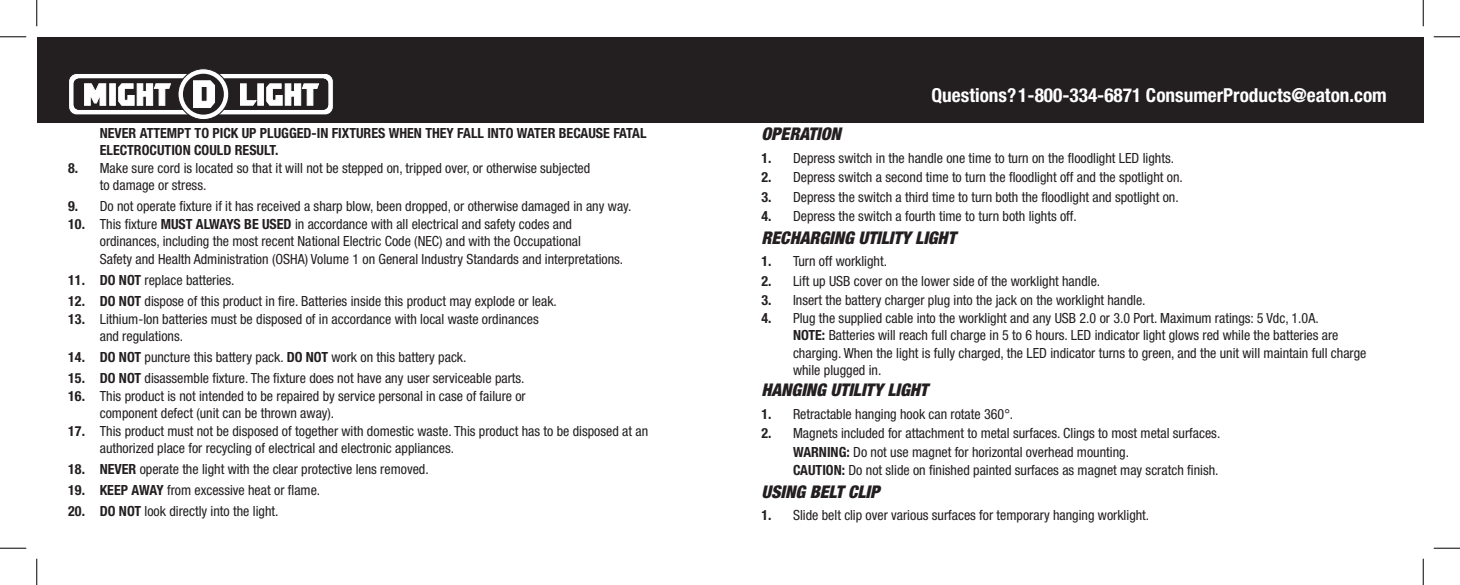
<style>
.page{position:relative;width:1460px;height:585px;background:#fff}
.page>*{position:absolute;margin:0;border:0;box-sizing:border-box;transform-origin:0 0}
.t1{font:700 condensed 19.25px "Helvetica Neue LT Std";color:#fff}
.t2{font:italic 900 condensed 17.5px "Helvetica Neue LT Std";color:#231f20}
.t3{font:condensed 14px/17.5px "Helvetica Neue LT Std";color:#231f20}
.t4{font:700 condensed 14px/17.5px "Helvetica Neue LT Std";color:#231f20}
.s1{font-weight:700}
</style>
<div class="page">
<div style="left:37px;top:37px;width:1386px;height:85px;background:#231f20"></div>
<div style="left:69px;top:73px;width:264px;height:42px;background:#fff;border-radius:8px"></div>
<div style="left:68px;top:73px;width:266px;height:42px;border:1px solid #231f20;border-radius:8px"></div>
<svg style="left:72px;top:77px;width:258px;height:35px"></svg>
<svg style="left:74px;top:79px;width:254px;height:31px"></svg>
<div style="left:75px;top:80px;width:252px;height:28px;background:#231f20;border-radius:4px"></div>
<div style="left:75px;top:80px;width:252px;height:29px;border:1px solid #231f20;border-radius:4px"></div>
<svg style="left:84px;top:83px;width:22px;height:23px"></svg>
<div style="left:110px;top:84px;width:5px;height:21px;background:#fff"></div>
<svg style="left:118px;top:83px;width:53px;height:23px"></svg>
<div style="left:258px;top:84px;width:5px;height:21px;background:#fff"></div>
<svg style="left:266px;top:83px;width:53px;height:22px"></svg>
<svg style="left:240px;top:83px;width:17px;height:22px"></svg>
<svg style="left:178px;top:69px;width:51px;height:50px"></svg>
<div style="left:177px;top:68px;width:52px;height:52px;border:1px solid #231f20;border-radius:50%"></div>
<div style="left:183px;top:74px;width:41px;height:41px;background:#231f20;border-radius:50%"></div>
<svg style="left:193px;top:80px;width:22px;height:28px"></svg>
<svg style="left:0;top:36px;width:26px;height:1px"></svg>
<svg style="left:1433px;top:36px;width:27px;height:1px"></svg>
<svg style="left:0;top:547px;width:26px;height:1px"></svg>
<svg style="left:1433px;top:547px;width:27px;height:1px"></svg>
<svg style="left:36px;top:0;width:1px;height:26px"></svg>
<svg style="left:36px;top:558px;width:1px;height:26px"></svg>
<svg style="left:1422px;top:0;width:1px;height:26px"></svg>
<svg style="left:1422px;top:558px;width:1px;height:26px"></svg>
<p class="t4" style="left:100px;top:124px;width:548px">NEVER ATTEMPT TO PICK UP PLUGGED-IN FIXTURES WHEN THEY FALL INTO WATER BECAUSE FATAL<br>ELECTROCUTION COULD RESULT.</p>
<p class="t3" style="left:100px;top:159px;width:492px;text-indent:-32px"><span class="s1">8.</span> Make sure cord is located so that it will not be stepped on, tripped over, or otherwise subjected to damage or stress.</p>
<p class="t3" style="left:68px;top:197px;width:565px"><span class="s1">9.</span> Do not operate fixture if it has received a sharp blow, been dropped, or otherwise damaged in any way.</p>
<p class="t3" style="left:100px;top:215px;width:525px;text-indent:-32px"><span class="s1">10.</span> This fixture <span class="s1">MUST ALWAYS BE USED</span> in accordance with all electrical and safety codes and ordinances, including the most recent National Electric Code (NEC) and with the Occupational<br>Safety and Health Administration (OSHA) Volume 1 on General Industry Standards and interpretations.</p>
<p class="t3" style="left:68px;top:271px;width:168px"><span class="s1">11. DO NOT</span> replace batteries.</p>
<p class="t3" style="left:68px;top:292px;width:490px"><span class="s1">12. DO NOT</span> dispose of this product in fire. Batteries inside this product may explode or leak.</p>
<p class="t3" style="left:100px;top:309px;width:440px;text-indent:-32px"><span class="s1">13.</span> Lithium-Ion batteries must be disposed of in accordance with local waste ordinances and regulations.</p>
<p class="t3" style="left:68px;top:348px;width:400px"><span class="s1">14. DO NOT</span> puncture this battery pack. <span class="s1">DO NOT</span> work on this battery pack.</p>
<p class="t3" style="left:68px;top:369px;width:458px"><span class="s1">15. DO NOT</span> disassemble fixture. The fixture does not have any user serviceable parts.</p>
<p class="t3" style="left:100px;top:386px;width:427px;text-indent:-32px"><span class="s1">16.</span> This product is not intended to be repaired by service personal in case of failure or component defect (unit can be thrown away).</p>
<p class="t3" style="left:100px;top:421px;width:550px;text-indent:-32px"><span class="s1">17.</span> This product must not be disposed of together with domestic waste. This product has to be disposed at an authorized place for recycling of electrical and electronic appliances.</p>
<p class="t3" style="left:68px;top:460px;width:362px"><span class="s1">18. NEVER</span> operate the light with the clear protective lens removed.</p>
<p class="t3" style="left:68px;top:481px;width:253px"><span class="s1">19. KEEP AWAY</span> from excessive heat or flame.</p>
<p class="t3" style="left:68px;top:502px;width:212px"><span class="s1">20. DO NOT</span> look directly into the light.</p>
<h1 class="t1" style="left:931px;top:84px;width:457px">Questions?1-800-334-6871 ConsumerProducts@eaton.com</h1>
<p class="t2" style="left:761px;top:123px;width:81px">OPERATION</p>
<p class="t3" style="left:761px;top:149px;width:414px"><span class="s1">1.</span> Depress switch in the handle one time to turn on the floodlight LED lights.</p>
<p class="t3" style="left:761px;top:168px;width:423px"><span class="s1">2.</span> Depress switch a second time to turn the floodlight off and the spotlight on.</p>
<p class="t3" style="left:761px;top:188px;width:419px"><span class="s1">3.</span> Depress the switch a third time to turn both the floodlight and spotlight on.</p>
<p class="t3" style="left:761px;top:207px;width:317px"><span class="s1">4.</span> Depress the switch a fourth time to turn both lights off.</p>
<p class="t2" style="left:761px;top:226px;width:196px">RECHARGING UTILITY LIGHT</p>
<p class="t3" style="left:761px;top:252px;width:127px"><span class="s1">1.</span> Turn off worklight.</p>
<p class="t3" style="left:761px;top:272px;width:340px"><span class="s1">2.</span> Lift up USB cover on the lower side of the worklight handle.</p>
<p class="t3" style="left:761px;top:291px;width:385px"><span class="s1">3.</span> Insert the battery charger plug into the jack on the worklight handle.</p>
<p class="t3" style="left:793px;top:308px;width:575px;text-indent:-32px"><span class="s1">4.</span> Plug the supplied cable into the worklight and any USB 2.0 or 3.0 Port. Maximum ratings: 5 Vdc, 1.0A.<br><span class="s1">NOTE:</span> Batteries will reach full charge in 5 to 6 hours. LED indicator light glows red while the batteries are charging. When the light is fully charged, the LED indicator turns to green, and the unit will maintain full charge while plugged in.</p>
<p class="t2" style="left:761px;top:379px;width:168px">HANGING UTILITY LIGHT</p>
<p class="t3" style="left:761px;top:405px;width:253px"><span class="s1">1.</span> Retractable hanging hook can rotate 360°.</p>
<p class="t3" style="left:793px;top:423px;width:429px;line-height:19.2px;text-indent:-32px"><span class="s1">2.</span> Magnets included for attachment to metal surfaces. Clings to most metal surfaces.<br><span class="s1">WARNING:</span> Do not use magnet for horizontal overhead mounting.</p>
<p class="t3" style="left:793px;top:461px;width:427px"><span class="s1">CAUTION:</span> Do not slide on finished painted surfaces as magnet may scratch finish.</p>
<p class="t2" style="left:761px;top:480px;width:120px">USING BELT CLIP</p>
<p class="t3" style="left:761px;top:506px;width:389px"><span class="s1">1.</span> Slide belt clip over various surfaces for temporary hanging worklight.</p>
</div>
